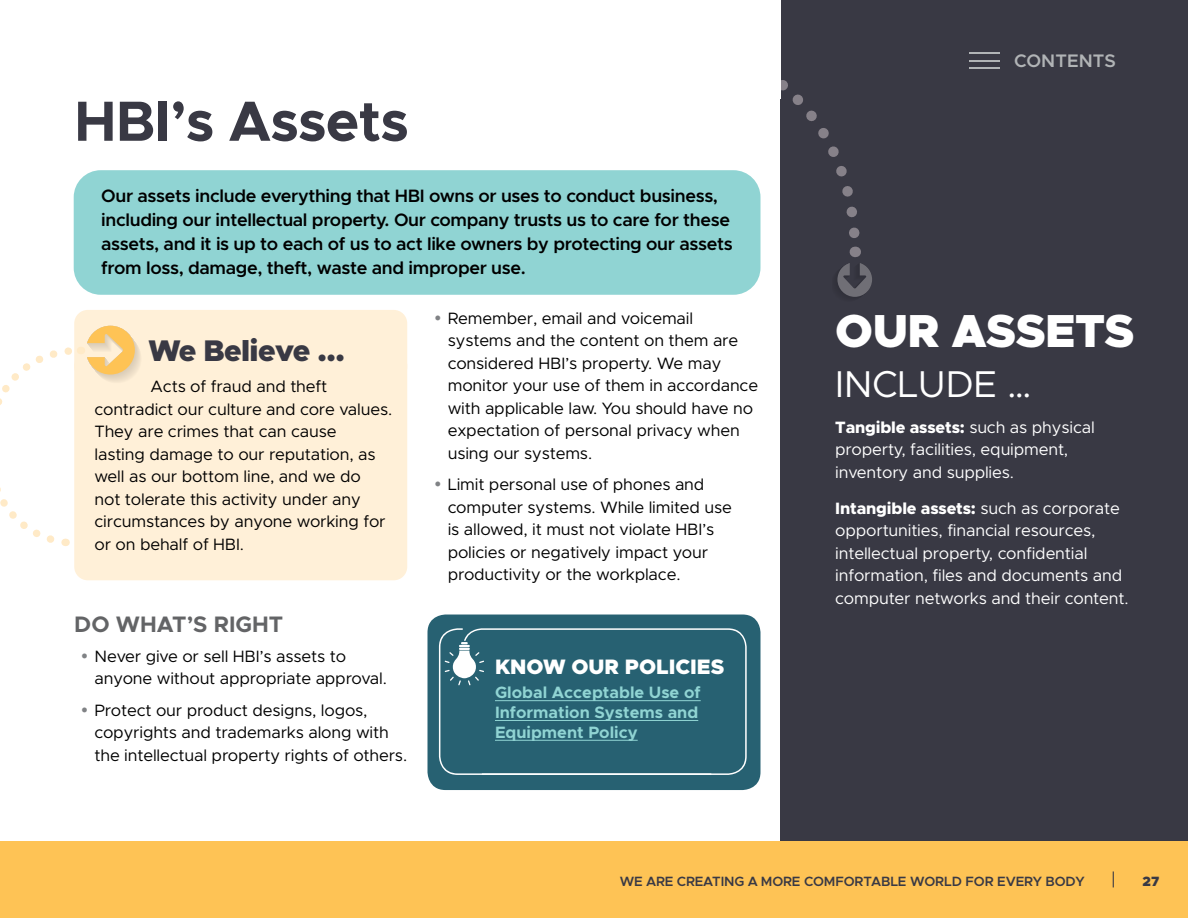
<style>
.page{position:relative;width:1188px;height:918px;background:#fff}
.page>*{position:absolute;margin:0;border:0;box-sizing:border-box;transform-origin:0 0}
.t1{font:700 56.85px "Metropolis";letter-spacing:-.015em;color:#393944}
.t2{font:900 46.5px "Metropolis";letter-spacing:-.01em;color:#fff}
.t3{font:37.5px "Metropolis";letter-spacing:-.01em;color:#fff}
.t4{font:900 30px "Metropolis";letter-spacing:-.02em;color:#393944}
.t5{font:700 22.5px "Metropolis";color:#636466}
.t6{font:900 21px "Metropolis";color:#fff}
.t7{font:19.5px "Metropolis";color:#393944}
.t8{font:600 18.15px "Metropolis";letter-spacing:.005em;color:#b1b4b6}
.t9{font:600 18px/24px "Metropolis";letter-spacing:-.02em;color:#000}
.t10{font:16.5px/22.5px "Metropolis";letter-spacing:-.01em;color:#000}
.t11{font:16.5px/22.5px "Metropolis";letter-spacing:-.01em;color:#fff}
.t12{font:700 16.5px/19.8px "Metropolis";color:#90d4d3}
.t13{font:600 13.5px "Metropolis";letter-spacing:-.01em;color:#393944}
.t14{font:900 13.5px "Metropolis";color:#393944}
.s1{font-weight:800}
</style>
<div class="page">
<div style="left:74px;top:170px;width:686px;height:125px;background:#90d4d3;border-radius:27px"></div>
<div style="left:74px;top:310px;width:333px;height:70px;background:#fff0d8;border-radius:14px"></div>
<div style="left:74px;top:352px;width:333px;height:228px;background:#fff0d8;border-radius:14px"></div>
<svg style="left:0;top:326px;width:140px;height:220px"></svg>
<div style="left:781px;top:0;width:407px;height:918px;background:#393944"></div>
<svg style="left:697px;top:80px;width:164px;height:177px"></svg>
<svg style="left:837px;top:263px;width:35px;height:34px"></svg>
<div style="left:664px;top:0;width:117px;height:98px;background:#fff"></div>
<div style="left:428px;top:615px;width:332px;height:175px;background:#276172;border-radius:18px"></div>
<svg style="left:439px;top:628px;width:308px;height:147px"></svg>
<hr style="left:495px;top:700px;width:206px;height:1px;background:#90d4d3">
<hr style="left:495px;top:720px;width:203px;height:1px;background:#90d4d3">
<hr style="left:495px;top:740px;width:143px;height:1px;background:#90d4d3">
<div style="left:0;top:841px;width:1188px;height:77px;background:#fec355"></div>
<hr style="left:970px;top:52px;width:30px;height:1px;background:#b1b4b6">
<hr style="left:970px;top:60px;width:30px;height:1px;background:#b1b4b6">
<hr style="left:970px;top:68px;width:30px;height:1px;background:#b1b4b6">
<h1 class="t1" style="left:74px;top:85px;width:336px">HBI’s Assets</h1>
<p class="t9" style="left:101px;top:184px;width:633px">Our assets include everything that HBI owns or uses to conduct business, including our intellectual property. Our company trusts us to care for these assets, and it is up to each of us to act like owners by protecting our assets from loss, damage, theft, waste and improper use.</p>
<h3 class="t4" style="left:148px;top:331px;width:198px">We Believe …</h3>
<p class="t10" style="left:94px;top:375px;width:299px;text-indent:56px">Acts of fraud and theft contradict our culture and core values.<br>They are crimes that can cause<br>lasting damage to our reputation, as well as our bottom line, and we do<br>not tolerate this activity under any circumstances by anyone working for or on behalf of HBI.</p>
<h3 class="t5" style="left:74px;top:610px;width:211px">DO WHAT’S RIGHT</h3>
<p class="t10" style="left:94px;top:645px;width:294px">Never give or sell HBI’s assets to anyone without appropriate approval.</p>
<p class="t10" style="left:94px;top:699px;width:314px">Protect our product designs, logos, copyrights and trademarks along with the intellectual property rights of others.</p>
<p class="t10" style="left:448px;top:307px;width:312px">Remember, email and voicemail systems and the content on them are considered HBI’s property. We may monitor your use of them in accordance with applicable law. You should have no expectation of personal privacy when using our systems.</p>
<p class="t10" style="left:448px;top:473px;width:286px">Limit personal use of phones and computer systems. While limited use is allowed, it must not violate HBI’s policies or negatively impact your productivity or the workplace.</p>
<p class="t6" style="left:495px;top:654px;width:231px">KNOW OUR POLICIES</p>
<p class="t12" style="left:495px;top:683px;width:207px">Global Acceptable Use of<br>Information Systems and<br>Equipment Policy</p>
<p class="t8" style="left:1014px;top:49px;width:103px">CONTENTS</p>
<h2 class="t2" style="left:835px;top:301px;width:301px">OUR ASSETS</h2>
<h3 class="t3" style="left:835px;top:361px;width:198px">INCLUDE …</h3>
<p class="t11" style="left:835px;top:416px;width:261px"><span class="s1">Tangible assets:</span> such as physical property, facilities, equipment, inventory and supplies.</p>
<p class="t11" style="left:835px;top:497px;width:295px"><span class="s1">Intangible assets:</span> such as corporate opportunities, financial resources, intellectual property, confidential information, files and documents and computer networks and their content.</p>
<p class="t13" style="left:620px;top:873px;width:467px">WE ARE CREATING A MORE COMFORTABLE WORLD FOR EVERY BODY</p>
<p class="t7" style="left:1111px;top:867px;width:7px">|</p>
<p class="t14" style="left:1143px;top:872px;width:18px">27</p>
</div>
